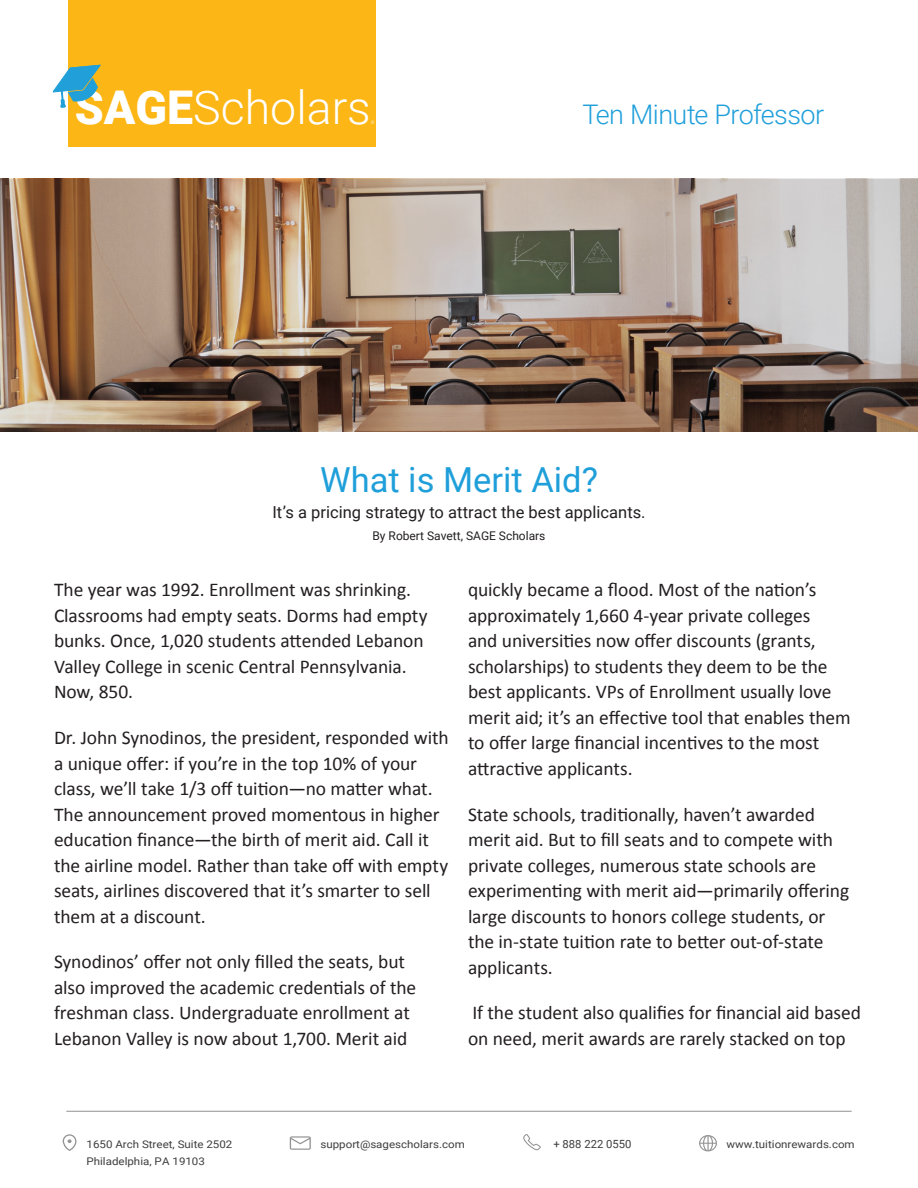
<style>
.page{position:relative;width:918px;height:1188px;background:#fff}
.page>*{position:absolute;margin:0;border:0;box-sizing:border-box;transform-origin:0 0}
.t1{font:300 46.5px "Roboto";color:#fff}
.t2{font:34.5px "Roboto";color:#1f9fda}
.t3{font:300 27px "Roboto";letter-spacing:-.02em;color:#1f9fda}
.t4{font:19.5px/25.5px "Calibri";letter-spacing:-.005em;color:#231f20}
.t5{font:16.5px "Roboto";letter-spacing:.005em;color:#231f20}
.t6{font:12px "Roboto";color:#231f20}
.t7{font:11.25px "Roboto";color:#3e3e3f}
.t8{font:10.65px "Roboto";color:#3e3e3f;scale:1.09 1}
.t9{font:300 4.8px "Roboto";color:#fff}
.s1{font-weight:900}
</style>
<div class="page">
<img style="left:1px;top:179px;width:917px;height:253px">
<div style="left:69px;top:0;width:307px;height:146px;background:#fcb615"></div>
<svg style="left:53px;top:65px;width:48px;height:43px"></svg>
<svg style="left:523px;top:1134px;width:18px;height:16px"></svg>
<svg style="left:290px;top:1136px;width:21px;height:14px"></svg>
<svg style="left:63px;top:1134px;width:14px;height:17px"></svg>
<svg style="left:699px;top:1135px;width:18px;height:16px"></svg>
<hr style="left:66px;top:1111px;width:786px;height:1px;background:#939394">
<p class="t1" style="left:75px;top:75px;width:298px"><span class="s1">SAGE</span>Scholars</p>
<p class="t9" style="left:371px;top:119px;width:5px">®</p>
<p class="t3" style="left:582px;top:95px;width:243px">Ten Minute Professor</p>
<p class="t2" style="left:320px;top:455px;width:279px">What is Merit Aid?</p>
<p class="t5" style="left:272px;top:501px;width:375px">It’s a pricing strategy to attract the best applicants.</p>
<p class="t6" style="left:372px;top:527px;width:175px">By Robert Savett, SAGE Scholars</p>
<p class="t4" style="left:54px;top:577px;width:375px">The year was 1992. Enrollment was shrinking.<br>Classrooms had empty seats. Dorms had empty bunks. Once, 1,020 students attended Lebanon Valley College in scenic Central Pennsylvania.<br>Now, 850.</p>
<p class="t4" style="left:54px;top:724px;width:396px">Dr. John Synodinos, the president, responded with a unique offer: if you’re in the top 10% of your class, we’ll take 1/3 off tuition—no matter what.<br>The announcement proved momentous in higher education finance—the birth of merit aid. Call it the airline model. Rather than take off with empty seats, airlines discovered that it’s smarter to sell them at a discount.</p>
<p class="t4" style="left:54px;top:949px;width:364px">Synodinos’ offer not only filled the seats, but also improved the academic credentials of the freshman class. Undergraduate enrollment at Lebanon Valley is now about 1,700. Merit aid</p>
<p class="t4" style="left:468px;top:577px;width:384px">quickly became a flood. Most of the nation’s approximately 1,660 4-year private colleges<br>and universities now offer discounts (grants, scholarships) to students they deem to be the best applicants. VPs of Enrollment usually love merit aid; it’s an effective tool that enables them to offer large financial incentives to the most attractive applicants.</p>
<p class="t4" style="left:468px;top:801px;width:383px">State schools, traditionally, haven’t awarded merit aid. But to fill seats and to compete with private colleges, numerous state schools are experimenting with merit aid—primarily offering large discounts to honors college students, or the in-state tuition rate to better out-of-state applicants.</p>
<p class="t4" style="left:468px;top:1000px;width:395px">If the student also qualifies for financial aid based on need, merit awards are rarely stacked on top</p>
<p class="t8" style="left:87px;top:1137px;width:135px">1650 Arch Street, Suite 2502</p>
<p class="t8" style="left:320px;top:1137px;width:134px">support@sagescholars.com</p>
<p class="t8" style="left:87px;top:1154px;width:110px">Philadelphia, PA 19103</p>
<p class="t7" style="left:553px;top:1137px;width:79px">+ 888 222 0550</p>
<p class="t8" style="left:727px;top:1136px;width:119px">www.tuitionrewards.com</p>
</div>
